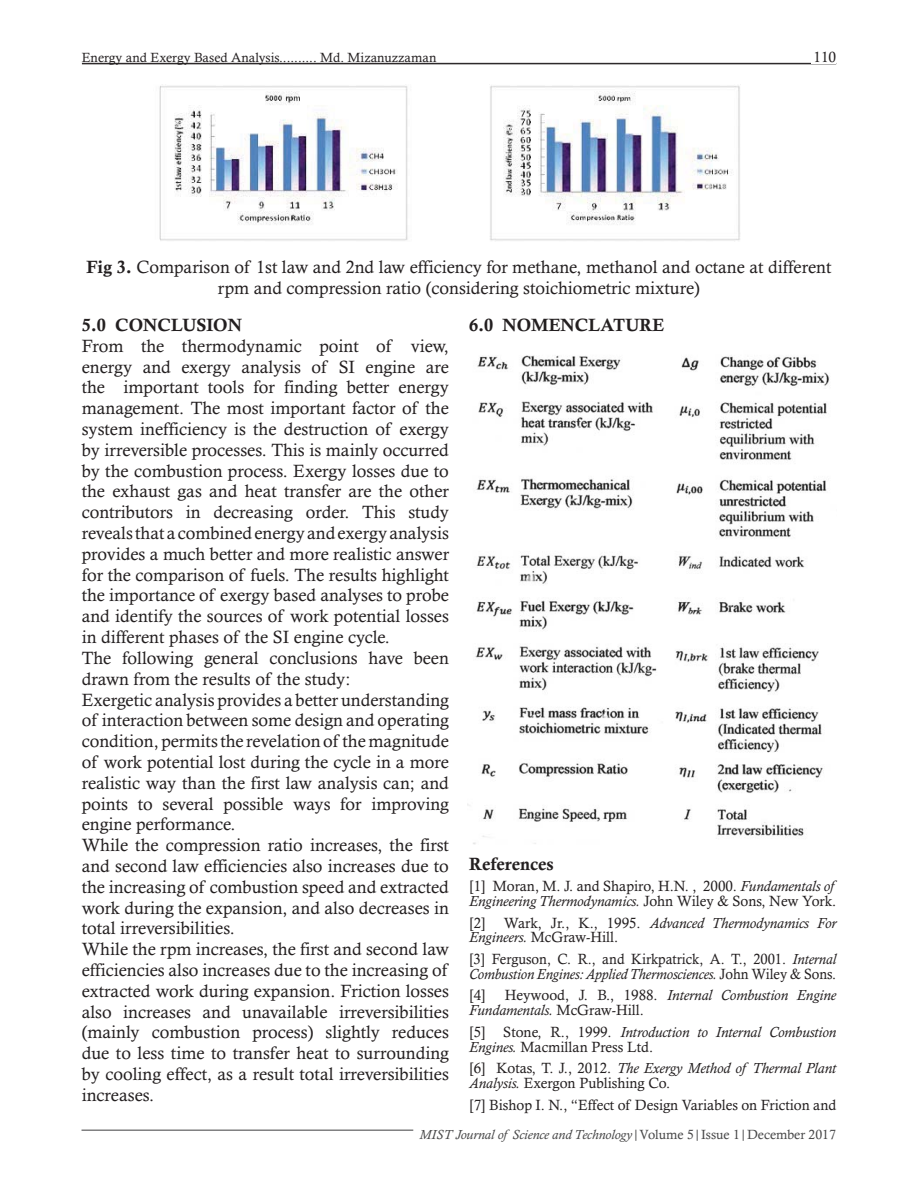
<style>
.page{position:relative;width:918px;height:1188px;background:#fff}
.page>*{position:absolute;margin:0;border:0;box-sizing:border-box;transform-origin:0 0}
.t1{font:17.85px/20.9px "Calisto";color:#231f20}
.t2{font:17.85px "Calis MT Bol";color:#231f20}
.t3{font:14.85px/14.9px "Calisto";color:#231f20}
.t4{font:italic 14.85px/14.9px "Calisto";color:#231f20}
.t5{font:14.85px/14.9px "Calisto";color:#231f20;scale:.95 1}
.t6{font:italic 13.35px "Calisto";color:#464647}
.t7{font:13.35px "Calisto";color:#231f20}
.s1{font-family:"Calis MT Bol"}
.s2{font-style:italic}
.s3{font-style:normal}
</style>
<div class="page">
<hr style="left:82px;top:1130px;width:331px;height:1px;background:#464647">
<hr style="left:82px;top:63px;width:754px;height:1px;background:#231f20">
<hr style="left:82px;top:64px;width:754px;height:1px;background:#231f20">
<div style="left:812px;top:52px;width:24px;height:12px;background:#fff"></div>
<img style="left:159px;top:85px;width:581px;height:156px">
<img style="left:467px;top:355px;width:363px;height:490px">
<p class="t7" style="left:82px;top:53px;width:356px">Energy and Exergy Based Analysis.......... Md. Mizanuzzaman</p>
<p class="t3" style="left:813px;top:51px;width:24px">110</p>
<p class="t1" style="left:86px;top:259px;width:746px;text-align:center"><span class="s1">Fig 3.</span> Comparison of 1st law and 2nd law efficiency for methane, methanol and octane at different rpm and compression ratio (considering stoichiometric mixture)</p>
<p class="t2" style="left:82px;top:318px;width:162px">5.0 CONCLUSION</p>
<p class="t1" style="left:82px;top:337px;width:369px">From the thermodynamic point of view, energy and exergy analysis of SI engine are the important tools for finding better energy management. The most important factor of the system inefficiency is the destruction of exergy by irreversible processes. This is mainly occurred by the combustion process. Exergy losses due to the exhaust gas and heat transfer are the other contributors in decreasing order. This study reveals that a combined energy and exergy analysis provides a much better and more realistic answer for the comparison of fuels. The results highlight the importance of exergy based analyses to probe and identify the sources of work potential losses in different phases of the SI engine cycle.<br>The following general conclusions have been drawn from the results of the study:<br>Exergetic analysis provides a better understanding of interaction between some design and operating condition, permits the revelation of the magnitude of work potential lost during the cycle in a more realistic way than the first law analysis can; and points to several possible ways for improving engine performance.<br>While the compression ratio increases, the first and second law efficiencies also increases due to the increasing of combustion speed and extracted work during the expansion, and also decreases in total irreversibilities.<br>While the rpm increases, the first and second law efficiencies also increases due to the increasing of extracted work during expansion. Friction losses also increases and unavailable irreversibilities (mainly combustion process) slightly reduces due to less time to transfer heat to surrounding by cooling effect, as a result total irreversibilities increases.</p>
<p class="t2" style="left:469px;top:318px;width:197px">6.0 NOMENCLATURE</p>
<p class="t2" style="left:469px;top:857px;width:86px">References</p>
<p class="t3" style="left:469px;top:880px;width:369px">[1] Moran, M. J. and Shapiro, H.N. , 2000. <span class="s2">Fundamentals of<br>Engineering Thermodynamics.</span> John Wiley &amp; Sons, New York.</p>
<p class="t4" style="left:469px;top:916px;width:369px"><span class="s3">[2] Wark, Jr., K., 1995.</span> Advanced Thermodynamics For<br>Engineers. <span class="s3">McGraw-Hill.</span></p>
<p class="t5" style="left:469px;top:953px;width:388px">[3] Ferguson, C. R., and Kirkpatrick, A. T., 2001. <span class="s2">Internal<br>Combustion Engines: Applied Thermosciences.</span> John Wiley &amp; Sons.</p>
<p class="t3" style="left:469px;top:989px;width:18px">[4]</p>
<p class="t4" style="left:469px;top:989px;width:369px;text-indent:36px"><span class="s3">Heywood, J. B., 1988.</span> Internal Combustion Engine<br>Fundamentals. <span class="s3">McGraw-Hill.</span></p>
<p class="t4" style="left:469px;top:1026px;width:369px"><span class="s3">[5] Stone, R., 1999.</span> Introduction to Internal Combustion<br>Engines. <span class="s3">Macmillan Press Ltd.</span></p>
<p class="t3" style="left:469px;top:1062px;width:369px">[6] Kotas, T. J., 2012. <span class="s2">The Exergy Method of Thermal Plant<br>Analysis.</span> Exergon Publishing Co.</p>
<p class="t3" style="left:469px;top:1099px;width:369px">[7] Bishop I. N., “Effect of Design Variables on Friction and</p>
<p class="t6" style="left:420px;top:1129px;width:418px">MIST Journal of Science and Technology<span class="s3">|Volume 5|Issue 1|December 2017</span></p>
</div>
